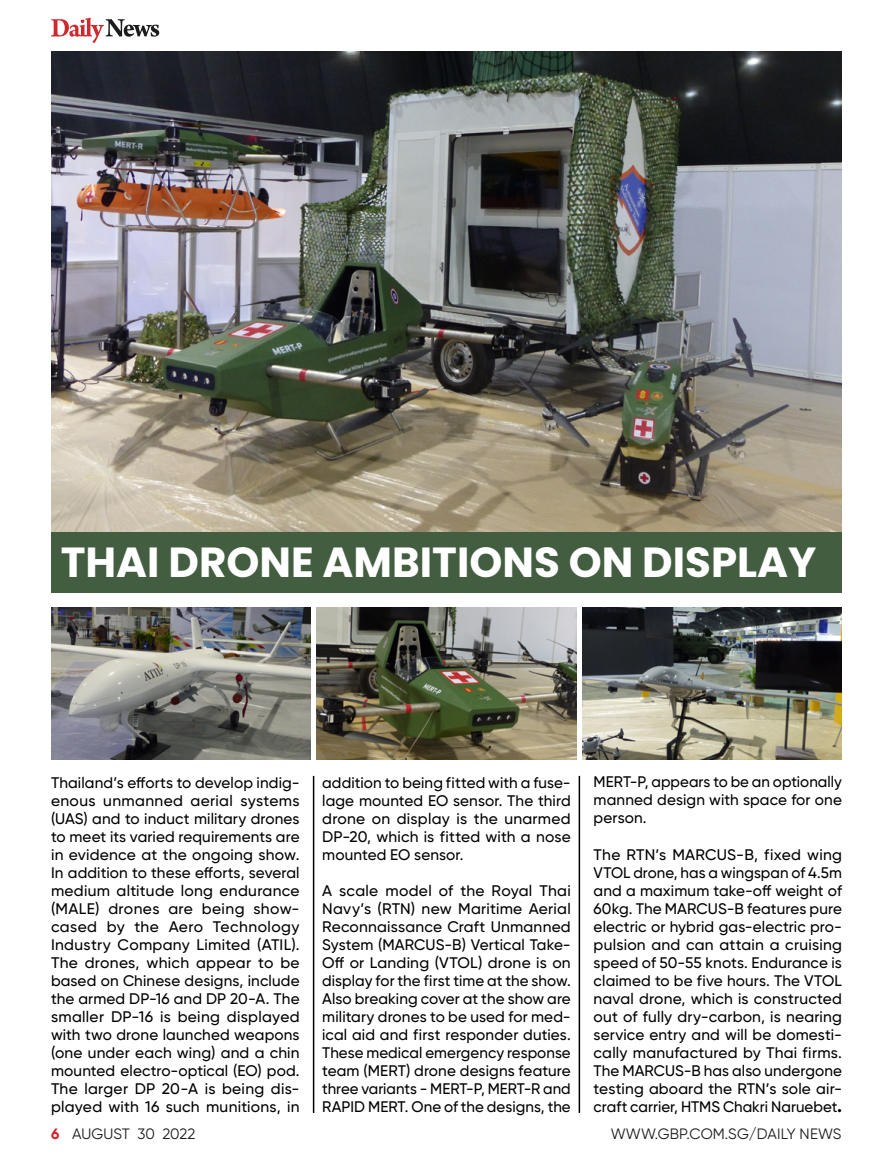
<style>
.page{position:relative;width:893px;height:1170px;background:#fff}
.page>*{position:absolute;margin:0;border:0;box-sizing:border-box;transform-origin:0 0}
.t1{font:700 42px "Poppins";color:#fff}
.t2{font:500 15.3px/18px "Gilroy";letter-spacing:.005em;color:#000;text-align:justify}
.t3{font:15px "Gilroy";letter-spacing:.01em;color:#1c1c1c}
.s1{font-weight:900}
.s2{font-weight:700;color:#d92027}
</style>
<div class="page">
<svg style="left:51px;top:18px;width:108px;height:25px"></svg>
<div style="left:51px;top:517px;width:791px;height:75px;background:#435d40"></div>
<hr style="left:313px;top:775px;width:1px;height:337px;background:#000">
<hr style="left:579px;top:775px;width:1px;height:337px;background:#000">
<img style="left:51px;top:51px;width:791px;height:480px">
<img style="left:51px;top:607px;width:259px;height:152px">
<img style="left:317px;top:607px;width:259px;height:152px">
<img style="left:583px;top:607px;width:259px;height:152px">
<h1 class="t1" style="left:61px;top:538px;width:757px">THAI DRONE AMBITIONS ON DISPLAY</h1>
<p class="t2" style="left:51px;top:773px;width:250px">Thailand’s efforts to develop indig&shy;enous unmanned aerial systems (UAS) and to induct military drones to meet its varied requirements are in evidence at the ongoing show.<br>In addition to these efforts, several medium altitude long endurance (MALE) drones are being show&shy;cased by the Aero Technology Industry Company Limited (ATIL).<br>The drones, which appear to be based on Chinese designs, include the armed DP-16 and DP 20-A. The smaller DP-16 is being displayed with two drone launched weapons (one under each wing) and a chin mounted electro-optical (EO) pod.<br>The larger DP 20-A is being dis&shy;played with 16 such munitions, in</p>
<p class="t2" style="left:322px;top:773px;width:250px">addition to being fitted with a fuse&shy;lage mounted EO sensor. The third drone on display is the unarmed DP-20, which is fitted with a nose mounted EO sensor.</p>
<p class="t2" style="left:322px;top:881px;width:250px">A scale model of the Royal Thai Navy’s (RTN) new Maritime Aerial Reconnaissance Craft Unmanned System (MARCUS-B) Vertical Take-Off or Landing (VTOL) drone is on display for the first time at the show.<br>Also breaking cover at the show are military drones to be used for med&shy;ical aid and first responder duties.<br>These medical emergency response team (MERT) drone designs feature three variants - MERT-P, MERT-R and RAPID MERT. One of the designs, the</p>
<p class="t2" style="left:594px;top:773px;width:250px">MERT-P, appears to be an optionally manned design with space for one person.</p>
<p class="t2" style="left:594px;top:845px;width:250px">The RTN’s MARCUS-B, fixed wing VTOL drone, has a wingspan of 4.5m and a maximum take-off weight of 60kg. The MARCUS-B features pure electric or hybrid gas-electric pro&shy;pulsion and can attain a cruising speed of 50-55 knots. Endurance is claimed to be five hours. The VTOL naval drone, which is constructed out of fully dry-carbon, is nearing service entry and will be domesti&shy;cally manufactured by Thai firms.<br>The MARCUS-B has also undergone testing aboard the RTN’s sole air&shy;craft carrier, HTMS Chakri Naruebet<span class="s1">.</span></p>
<p class="t3" style="left:51px;top:1124px;width:146px"><span class="s2">6</span> AUGUST 30 2022</p>
<p class="t3" style="left:611px;top:1124px;width:232px">WWW.GBP.COM.SG/DAILY NEWS</p>
</div>
